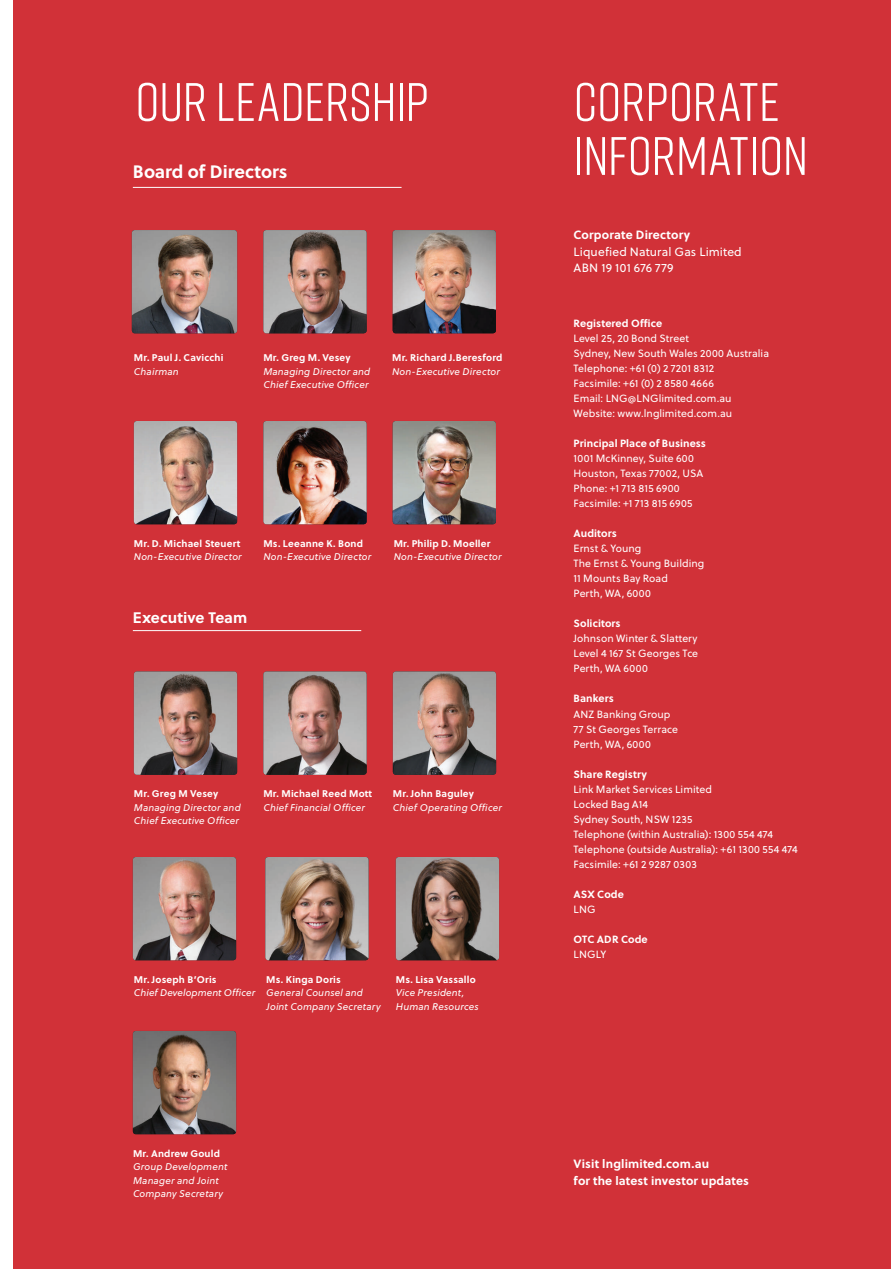
<style>
.page{position:relative;width:891px;height:1269px;background:#d13138}
.page>*{position:absolute;margin:0;border:0;box-sizing:border-box;transform-origin:0 0}
.t1{font:54px/54px "Rift";letter-spacing:-.005em;color:#fff}
.t2{font:700 18px "Soleil";letter-spacing:-.005em;color:#fff}
.t3{font:700 15.3px "Soleil";color:#fff}
.t4{font:700 12px/16.5px "Soleil";letter-spacing:.01em;color:#fff}
.t5{font:12px "Soleil";letter-spacing:.015em;color:#fff}
.t6{font:10.5px "Soleil";letter-spacing:.005em;color:#fff}
.t7{font:700 10.5px "Soleil";letter-spacing:.005em;color:#fff}
.t8{font:italic 9.75px/13.5px "Soleil";letter-spacing:.015em;color:#fff}
.t9{font:700 9.75px/13.5px "Soleil";letter-spacing:.02em;color:#fff}
.s1{font-weight:400;font-style:italic}
.s2{font-weight:700;font-style:normal}
</style>
<div class="page">
<img style="left:263px;top:671px;width:104px;height:104px">
<img style="left:133px;top:1031px;width:103px;height:103px">
<img style="left:393px;top:421px;width:103px;height:103px">
<img style="left:134px;top:671px;width:103px;height:104px">
<img style="left:263px;top:230px;width:104px;height:103px">
<img style="left:393px;top:671px;width:103px;height:104px">
<img style="left:393px;top:230px;width:103px;height:103px">
<img style="left:265px;top:857px;width:104px;height:103px">
<img style="left:133px;top:857px;width:103px;height:103px">
<img style="left:134px;top:421px;width:103px;height:103px">
<img style="left:396px;top:857px;width:103px;height:103px">
<img style="left:263px;top:421px;width:104px;height:103px">
<hr style="left:133px;top:630px;width:228px;height:1px;background:#fff">
<hr style="left:133px;top:187px;width:269px;height:1px;background:#fff">
<img style="left:132px;top:230px;width:105px;height:103px">
<div style="left:0;top:0;width:13px;height:1269px;background:#fff"></div>
<p class="t1" style="left:135px;top:73px;width:295px">OUR LEADERSHIP</p>
<p class="t1" style="left:574px;top:73px;width:236px">CORPORATE<br>INFORMATION</p>
<p class="t2" style="left:133px;top:158px;width:156px">Board of Directors</p>
<p class="t9" style="left:134px;top:351px;width:91px">Mr. Paul J. Cavicchi<br><span class="s1">Chairman</span></p>
<p class="t8" style="left:263px;top:351px;width:108px"><span class="s2">Mr. Greg M. Vesey<br></span>Managing Director and<br>Chief Executive Officer</p>
<p class="t9" style="left:392px;top:351px;width:112px">Mr. Richard J.Beresford<br><span class="s1">Non-Executive Director</span></p>
<p class="t8" style="left:134px;top:537px;width:109px"><span class="s2">Mr. D. Michael Steuert<br></span>Non-Executive Director</p>
<p class="t8" style="left:263px;top:537px;width:109px"><span class="s2">Ms. Leeanne K. Bond<br></span>Non-Executive Director</p>
<p class="t3" style="left:133px;top:605px;width:116px">Executive Team</p>
<p class="t8" style="left:394px;top:537px;width:109px"><span class="s2">Mr. Philip D. Moeller<br></span>Non-Executive Director</p>
<p class="t8" style="left:134px;top:787px;width:108px"><span class="s2">Mr. Greg M Vesey<br></span>Managing Director and<br>Chief Executive Officer</p>
<p class="t8" style="left:263px;top:787px;width:111px"><span class="s2">Mr. Michael Reed Mott<br></span>Chief Financial Officer</p>
<p class="t8" style="left:393px;top:787px;width:111px"><span class="s2">Mr. John Baguley<br></span>Chief Operating Officer</p>
<p class="t8" style="left:134px;top:973px;width:123px"><span class="s2">Mr. Joseph B’Oris<br></span>Chief Development Officer</p>
<p class="t8" style="left:266px;top:973px;width:116px"><span class="s2">Ms. Kinga Doris<br></span>General Counsel and<br>Joint Company Secretary</p>
<p class="t8" style="left:396px;top:973px;width:84px"><span class="s2">Ms. Lisa Vassallo<br></span>Vice President,<br>Human Resources</p>
<p class="t8" style="left:133px;top:1146px;width:96px"><span class="s2">Mr. Andrew Gould<br></span>Group Development<br>Manager and Joint<br>Company Secretary</p>
<p class="t4" style="left:574px;top:226px;width:118px">Corporate Directory</p>
<p class="t5" style="left:574px;top:243px;width:170px">Liquefied Natural Gas Limited</p>
<p class="t5" style="left:574px;top:259px;width:102px">ABN 19 101 676 779</p>
<p class="t7" style="left:574px;top:316px;width:90px">Registered Office</p>
<p class="t6" style="left:574px;top:331px;width:117px">Level 25, 20 Bond Street</p>
<p class="t6" style="left:574px;top:346px;width:197px">Sydney, New South Wales 2000 Australia</p>
<p class="t6" style="left:574px;top:361px;width:142px">Telephone: +61 (0) 2 7201 8312</p>
<p class="t6" style="left:574px;top:376px;width:142px">Facsimile: +61 (0) 2 8580 4666</p>
<p class="t6" style="left:574px;top:391px;width:160px">Email: LNG@LNGlimited.com.au</p>
<p class="t6" style="left:574px;top:406px;width:160px">Website: www.lnglimited.com.au</p>
<p class="t7" style="left:574px;top:436px;width:134px">Principal Place of Business</p>
<p class="t6" style="left:574px;top:451px;width:122px">1001 McKinney, Suite 600</p>
<p class="t6" style="left:574px;top:466px;width:131px">Houston, Texas 77002, USA</p>
<p class="t6" style="left:574px;top:481px;width:108px">Phone: +1 713 815 6900</p>
<p class="t6" style="left:574px;top:496px;width:120px">Facsimile: +1 713 815 6905</p>
<p class="t7" style="left:574px;top:526px;width:45px">Auditors</p>
<p class="t6" style="left:574px;top:541px;width:69px">Ernst &amp; Young</p>
<p class="t6" style="left:574px;top:556px;width:132px">The Ernst &amp; Young Building</p>
<p class="t6" style="left:574px;top:571px;width:96px">11 Mounts Bay Road</p>
<p class="t6" style="left:574px;top:586px;width:79px">Perth, WA, 6000</p>
<p class="t7" style="left:574px;top:616px;width:49px">Solicitors</p>
<p class="t6" style="left:574px;top:631px;width:126px">Johnson Winter &amp; Slattery</p>
<p class="t6" style="left:574px;top:646px;width:126px">Level 4 167 St Georges Tce</p>
<p class="t6" style="left:574px;top:661px;width:76px">Perth, WA 6000</p>
<p class="t7" style="left:574px;top:691px;width:42px">Bankers</p>
<p class="t6" style="left:574px;top:706px;width:98px">ANZ Banking Group</p>
<p class="t6" style="left:574px;top:721px;width:106px">77 St Georges Terrace</p>
<p class="t6" style="left:574px;top:736px;width:79px">Perth, WA, 6000</p>
<p class="t7" style="left:574px;top:766px;width:75px">Share Registry</p>
<p class="t6" style="left:574px;top:781px;width:140px">Link Market Services Limited</p>
<p class="t6" style="left:574px;top:796px;width:76px">Locked Bag A14</p>
<p class="t6" style="left:574px;top:811px;width:120px">Sydney South, NSW 1235</p>
<p class="t6" style="left:574px;top:826px;width:201px">Telephone (within Australia): 1300 554 474</p>
<p class="t6" style="left:574px;top:841px;width:226px">Telephone (outside Australia): +61 1300 554 474</p>
<p class="t6" style="left:574px;top:856px;width:125px">Facsimile: +61 2 9287 0303</p>
<p class="t7" style="left:574px;top:886px;width:52px">ASX Code</p>
<p class="t6" style="left:574px;top:901px;width:24px">LNG</p>
<p class="t7" style="left:574px;top:931px;width:76px">OTC ADR Code</p>
<p class="t6" style="left:574px;top:946px;width:34px">LNGLY</p>
<p class="t4" style="left:574px;top:1155px;width:177px">Visit lnglimited.com.au<br>for the latest investor updates</p>
</div>
